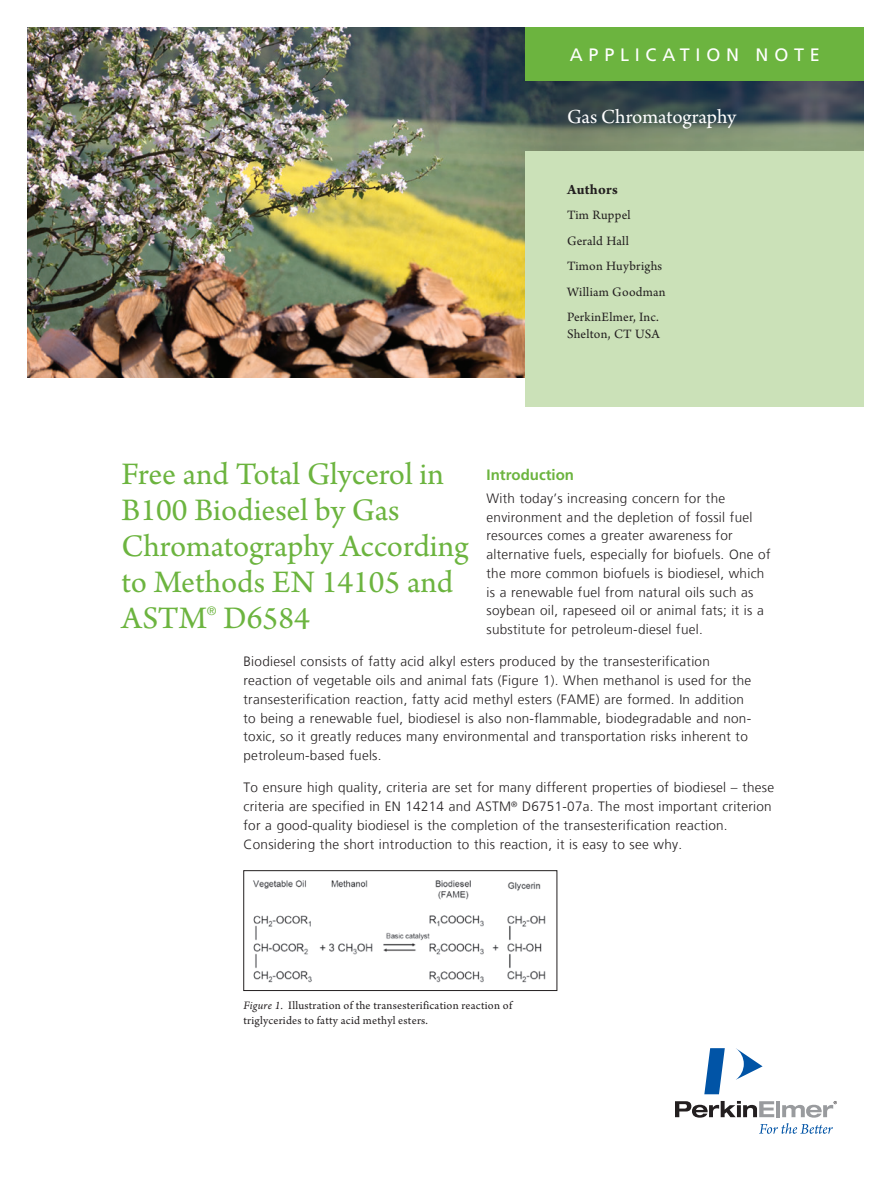
<style>
.page{position:relative;width:891px;height:1188px;background:#fff}
.page>*{position:absolute;margin:0;border:0;box-sizing:border-box;transform-origin:0 0}
.t1{font:33px/36px "Arno Pro";letter-spacing:-.005em;color:#6cb43f}
.t2{font:21px "Arno Pro";letter-spacing:-.005em;color:#fff}
.t3{font:18px "Frutiger";letter-spacing:.32em;color:#fff}
.t4{font:700 15px "Frutiger LT Com";color:#6cb43f}
.t5{font:700 15px "Arno Pro";letter-spacing:.02em;color:#231f20}
.t6{font:300 13.5px/18.8px "Frutiger LT Com";letter-spacing:.02em;color:#231f20}
.t7{font:13.5px/25.5px "Arno Pro";letter-spacing:.02em;color:#231f20}
.t8{font:300 12.3px "Frutiger LT Com";color:#6cb43f}
.t9{font:12px/14.4px "Arno Pro";letter-spacing:.02em;color:#231f20}
.s1{font-style:italic}
</style>
<div class="page">
<svg style="left:736px;top:1048px;width:27px;height:32px"></svg>
<svg style="left:704px;top:1048px;width:21px;height:46px"></svg>
<svg style="left:675px;top:1101px;width:162px;height:33px"></svg>
<img style="left:27px;top:27px;width:837px;height:351px">
<div style="left:526px;top:151px;width:338px;height:256px;background:#cbe1b8"></div>
<div style="left:526px;top:27px;width:338px;height:54px;background:#6cb43f"></div>
<img style="left:253px;top:880px;width:293px;height:103px">
<div style="left:244px;top:870px;width:313px;height:121px;border:1px solid #231f20"></div>
<h3 class="t3" style="left:570px;top:44px;width:252px">APPLICATION N OTE</h3>
<h2 class="t2" style="left:567px;top:105px;width:171px">Gas Chromatography</h2>
<p class="t5" style="left:567px;top:181px;width:52px">Authors</p>
<p class="t7" style="left:567px;top:203px;width:100px">Tim Ruppel<br>Gerald Hall<br>Timon Huybrighs<br>William Goodman<br>PerkinElmer, Inc.</p>
<p class="t7" style="left:567px;top:322px;width:94px">Shelton, CT USA</p>
<h1 class="t1" style="left:122px;top:457px;width:348px">Free and Total Glycerol in<br>B100 Biodiesel by Gas<br>Chromatography According to Methods EN 14105 and<br>ASTM</h1>
<p class="t4" style="left:487px;top:466px;width:89px">Introduction</p>
<p class="t6" style="left:487px;top:489px;width:285px">With today’s increasing concern for the environment and the depletion of fossil fuel resources comes a greater awareness for alternative fuels, especially for biofuels. One of the more common biofuels is biodiesel, which is a renewable fuel from natural oils such as soybean oil, rapeseed oil or animal fats; it is a substitute for petroleum-diesel fuel.</p>
<p class="t6" style="left:244px;top:652px;width:509px">Biodiesel consists of fatty acid alkyl esters produced by the transesterification reaction of vegetable oils and animal fats (Figure 1). When methanol is used for the transesterification reaction, fatty acid methyl esters (FAME) are formed. In addition to being a renewable fuel, biodiesel is also non-flammable, biodegradable and non&shy;toxic, so it greatly reduces many environmental and transportation risks inherent to petroleum-based fuels.</p>
<p class="t6" style="left:244px;top:778px;width:532px">To ensure high quality, criteria are set for many different properties of biodiesel – these criteria are specified in EN 14214 and ASTM<sup>®</sup> D6751-07a. The most important criterion for a good-quality biodiesel is the completion of the transesterification reaction.<br>Considering the short introduction to this reaction, it is easy to see why.</p>
<p class="t8" style="left:207px;top:603px;width:11px">®</p>
<h1 class="t1" style="left:224px;top:601px;width:88px">D6584</h1>
<p class="t9" style="left:244px;top:999px;width:270px"><span class="s1">Figure 1.</span> Illustration of the transesterification reaction of triglycerides to fatty acid methyl esters.</p>
</div>
